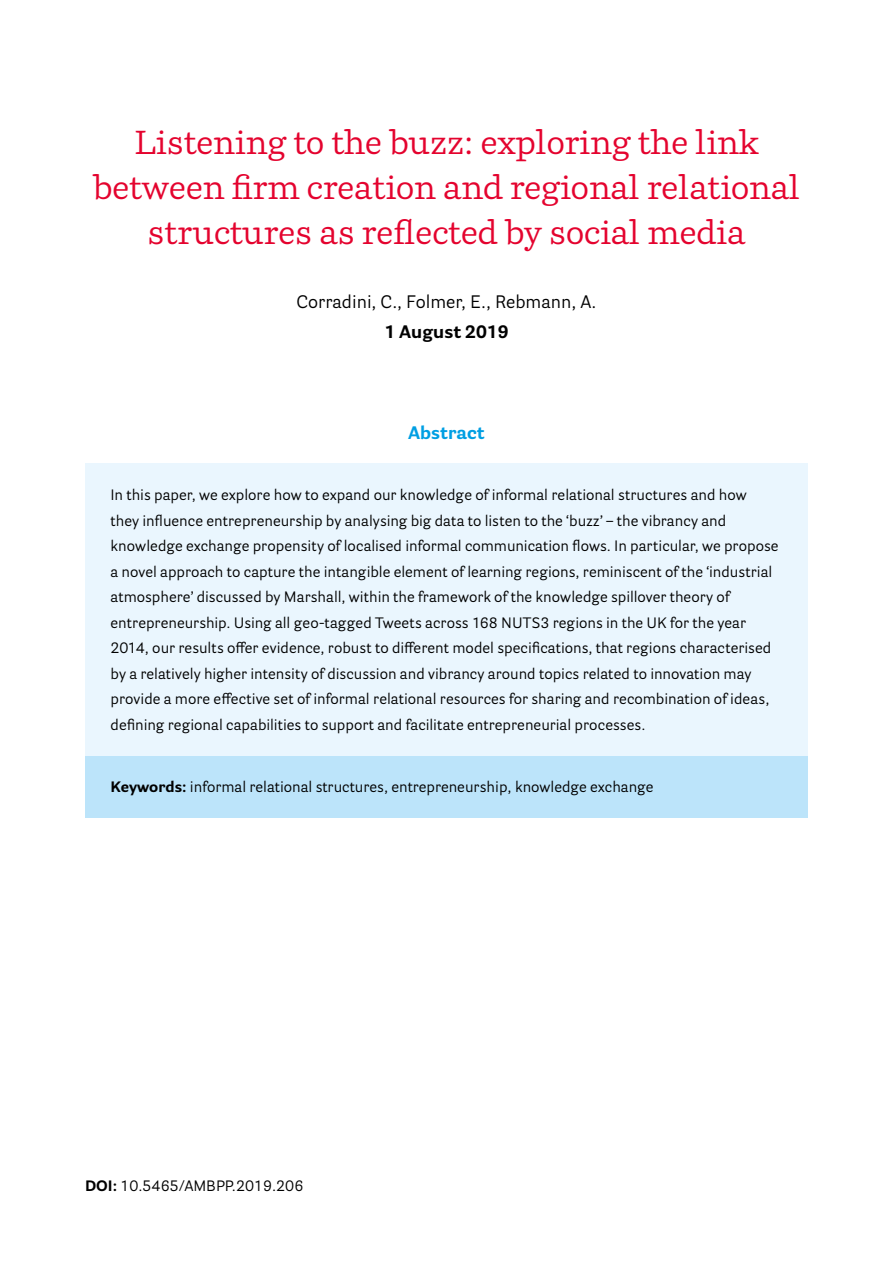
<style>
.page{position:relative;width:893px;height:1263px;background:#fff}
.page>*{position:absolute;margin:0;border:0;box-sizing:border-box;transform-origin:0 0}
.t1{font:33px/45px "Parry Pro";color:#e4032e;text-align:center}
.t2{font:18px "Parry Grotesque Pro";color:#000}
.t3{font:700 18px "Parry Grotesque Pro";color:#000}
.t4{font:700 18px "Parry Grotesque Pro";color:#009fe3}
.t5{font:15px/25.5px "Parry Grotesque Pro";color:#000}
.s1{font-weight:700}
</style>
<div class="page">
<div style="left:85px;top:755px;width:723px;height:62px;background:#bce4fa"></div>
<div style="left:85px;top:463px;width:723px;height:292px;background:#eaf6fe"></div>
<h1 class="t1" style="left:93px;top:119px;width:709px">Listening to the buzz: exploring the link between firm creation and regional relational structures as reflected by social media</h1>
<p class="t2" style="left:296px;top:289px;width:302px">Corradini, C., Folmer, E., Rebmann, A.</p>
<p class="t3" style="left:384px;top:319px;width:126px">1 August 2019</p>
<p class="t4" style="left:408px;top:419px;width:78px">Abstract</p>
<p class="t5" style="left:111px;top:482px;width:670px">In this paper, we explore how to expand our knowledge of informal relational structures and how they influence entrepreneurship by analysing big data to listen to the ‘buzz’ – the vibrancy and knowledge exchange propensity of localised informal communication flows. In particular, we propose a novel approach to capture the intangible element of learning regions, reminiscent of the ‘industrial atmosphere’ discussed by Marshall, within the framework of the knowledge spillover theory of entrepreneurship. Using all geo-tagged Tweets across 168 NUTS3 regions in the UK for the year 2014, our results offer evidence, robust to different model specifications, that regions characterised by a relatively higher intensity of discussion and vibrancy around topics related to innovation may provide a more effective set of informal relational resources for sharing and recombination of ideas, defining regional capabilities to support and facilitate entrepreneurial processes.</p>
<p class="t5" style="left:111px;top:774px;width:544px"><span class="s1">Keywords:</span> informal relational structures, entrepreneurship, knowledge exchange</p>
<p class="t5" style="left:85px;top:1172px;width:220px"><span class="s1">DOI:</span> 10.5465/AMBPP.2019.206</p>
</div>
